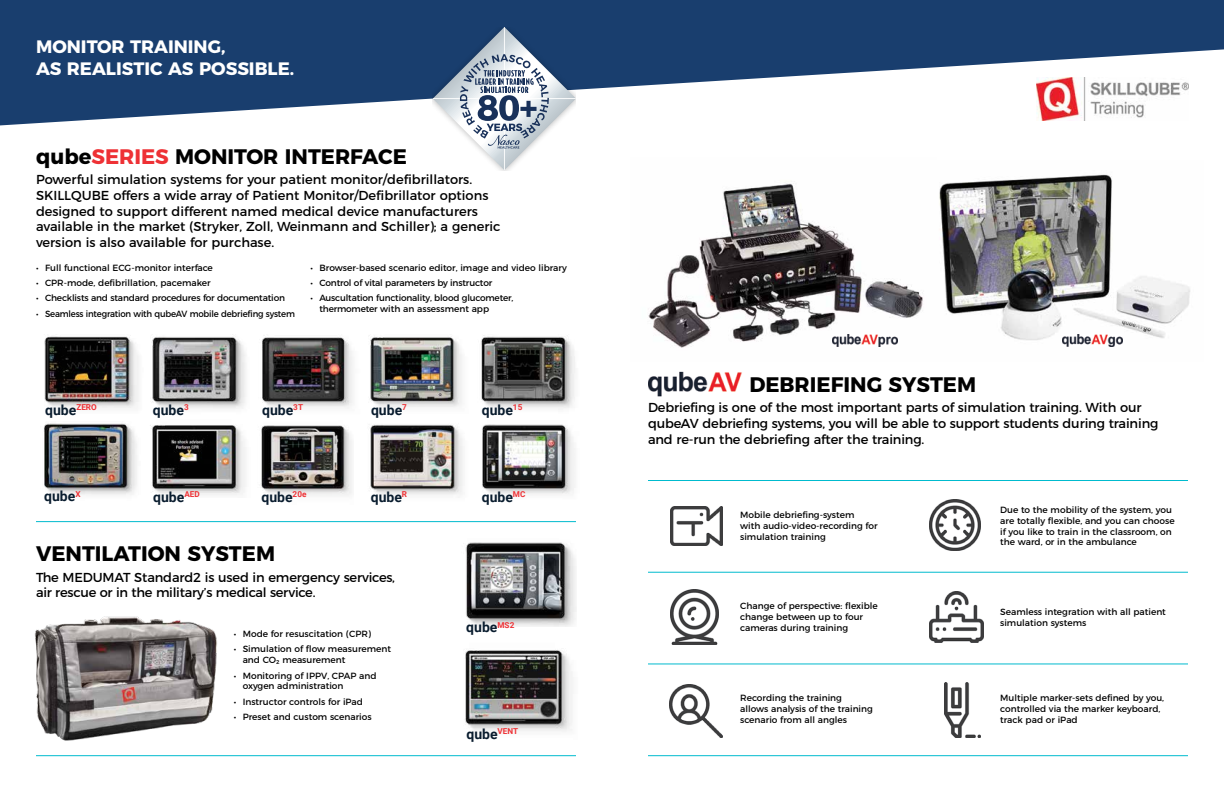
<style>
.page{position:relative;width:1224px;height:792px;background:#fff}
.page>*{position:absolute;margin:0;border:0;box-sizing:border-box;transform-origin:0 0}
.t1{font:700 21px "Montserrat";color:#000}
.t2{font:700 18px/21.6px "Montserrat";color:#fff}
.t3{font:700 14px "Roboto";color:#091c2e}
.t4{font:13px/15.6px "Montserrat";letter-spacing:-.01em;color:#000}
.t5{font:9px/10.8px "Montserrat";color:#000}
.t6{font:9px/10.8px "Montserrat";letter-spacing:-.02em;color:#000}
.t7{font:9px "Montserrat";letter-spacing:-.02em;color:#000;scale:.95 1}
.s1{color:#ee3135}
</style>
<div class="page">
<img style="left:34px;top:616px;width:183px;height:125px">
<svg style="left:0;top:0;width:1224px;height:125px;fill:#193e6e"></svg>
<img style="left:648px;top:372px;width:94px;height:25px">
<img style="left:465px;top:542px;width:111px;height:84px">
<img style="left:939px;top:174px;width:251px;height:173px">
<img style="left:648px;top:183px;width:275px;height:165px">
<hr style="left:36px;top:521px;width:540px;height:1px;background:#00bbce">
<hr style="left:648px;top:755px;width:540px;height:1px;background:#00bbce">
<hr style="left:36px;top:755px;width:540px;height:1px;background:#00bbce">
<hr style="left:648px;top:663px;width:540px;height:1px;background:#00bbce">
<hr style="left:648px;top:572px;width:540px;height:1px;background:#00bbce">
<hr style="left:648px;top:480px;width:540px;height:1px;background:#00bbce">
<img style="left:832px;top:334px;width:65px;height:12px">
<img style="left:1063px;top:334px;width:60px;height:12px">
<img style="left:670px;top:506px;width:53px;height:40px">
<img style="left:929px;top:500px;width:51px;height:51px">
<img style="left:671px;top:590px;width:47px;height:54px">
<img style="left:929px;top:592px;width:55px;height:51px">
<img style="left:669px;top:684px;width:53px;height:53px">
<img style="left:945px;top:683px;width:35px;height:54px">
<img style="left:1036px;top:78px;width:153px;height:42px">
<img style="left:435px;top:626px;width:141px;height:131px">
<img style="left:44px;top:336px;width:95px;height:72px">
<img style="left:152px;top:336px;width:94px;height:73px">
<img style="left:262px;top:337px;width:91px;height:71px">
<img style="left:370px;top:336px;width:92px;height:72px">
<img style="left:481px;top:335px;width:94px;height:74px">
<img style="left:150px;top:425px;width:95px;height:70px">
<img style="left:261px;top:425px;width:91px;height:71px">
<img style="left:370px;top:424px;width:93px;height:71px">
<img style="left:482px;top:424px;width:93px;height:71px">
<img style="left:44px;top:423px;width:93px;height:72px">
<svg style="left:433px;top:27px;width:143px;height:143px"></svg>
<h2 class="t2" style="left:36px;top:35px;width:260px">MONITOR TRAINING,<br>AS REALISTIC AS POSSIBLE.</h2>
<h1 class="t1" style="left:36px;top:140px;width:372px">qube<span class="s1">SERIES</span> MONITOR INTERFACE</h1>
<p class="t4" style="left:36px;top:171px;width:466px">Powerful simulation systems for your patient monitor/defibrillators.<br>SKILLQUBE offers a wide array of Patient Monitor/Defibrillator options designed to support different named medical device manufacturers available in the market (Stryker, Zoll, Weinmann and Schiller); a generic version is also available for purchase.</p>
<p class="t5" style="left:36px;top:261px;width:178px">• Full functional ECG-monitor interface</p>
<p class="t5" style="left:36px;top:277px;width:176px">• CPR-mode, defibrillation, pacemaker</p>
<p class="t6" style="left:36px;top:292px;width:251px">• Checklists and standard procedures for documentation</p>
<p class="t7" style="left:36px;top:306px;width:274px">• Seamless integration with qubeAV mobile debriefing system</p>
<p class="t5" style="left:310px;top:261px;width:258px">• Browser-based scenario editor, image and video library</p>
<p class="t6" style="left:310px;top:277px;width:183px">• Control of vital parameters by instructor</p>
<p class="t6" style="left:320px;top:292px;width:195px;text-indent:-9px">• Auscultation functionality, blood glucometer, thermometer with an assessment app</p>
<h3 class="t3" style="left:45px;top:400px;width:53px">qube<sup>ZERO</sup></h3>
<h3 class="t3" style="left:153px;top:400px;width:37px">qube<sup>3</sup></h3>
<h3 class="t3" style="left:262px;top:400px;width:42px">qube<sup>3T</sup></h3>
<h3 class="t3" style="left:371px;top:400px;width:37px">qube<sup>7</sup></h3>
<h3 class="t3" style="left:482px;top:400px;width:42px">qube<sup>15</sup></h3>
<h3 class="t3" style="left:44px;top:487px;width:38px">qube<sup>X</sup></h3>
<h3 class="t3" style="left:153px;top:487px;width:48px">qube<sup>AED</sup></h3>
<h3 class="t3" style="left:261px;top:487px;width:46px">qube<sup>20e</sup></h3>
<h3 class="t3" style="left:371px;top:487px;width:38px">qube<sup>R</sup></h3>
<h3 class="t3" style="left:482px;top:487px;width:45px">qube<sup>MC</sup></h3>
<h1 class="t1" style="left:36px;top:537px;width:241px">VENTILATION SYSTEM</h1>
<h3 class="t4" style="left:36px;top:568px;width:361px">The MEDUMAT Standard2 is used in emergency services, air rescue or in the military’s medical service.</h3>
<p class="t5" style="left:234px;top:628px;width:139px">• Mode for resuscitation (CPR)</p>
<p class="t5" style="left:243px;top:643px;width:150px;text-indent:-9px">• Simulation of flow measurement and CO₂ measurement</p>
<p class="t5" style="left:243px;top:669px;width:135px;text-indent:-9px">• Monitoring of IPPV, CPAP and oxygen administration</p>
<p class="t5" style="left:234px;top:695px;width:131px">• Instructor controls for iPad</p>
<p class="t5" style="left:234px;top:711px;width:139px">• Preset and custom scenarios</p>
<h3 class="t3" style="left:466px;top:617px;width:50px">qube<sup>MS2</sup></h3>
<h3 class="t3" style="left:466px;top:724px;width:53px">qube<sup>VENT</sup></h3>
<h1 class="t1" style="left:749px;top:368px;width:228px">DEBRIEFING SYSTEM</h1>
<h3 class="t4" style="left:648px;top:399px;width:512px">Debriefing is one of the most important parts of simulation training. With our qubeAV debriefing systems, you will be able to support students during training and re-run the debriefing after the training.</h3>
<p class="t5" style="left:740px;top:509px;width:139px">Mobile debriefing-system<br>with audio-video-recording for simulation training</p>
<p class="t5" style="left:1000px;top:504px;width:176px">Due to the mobility of the system, you are totally flexible, and you can choose if you like to train in the classroom, on the ward, or in the ambulance</p>
<p class="t5" style="left:740px;top:600px;width:139px">Change of perspective: flexible change between up to four cameras during training</p>
<p class="t5" style="left:1000px;top:605px;width:167px">Seamless integration with all patient simulation systems</p>
<p class="t5" style="left:740px;top:692px;width:134px">Recording the training<br>allows analysis of the training scenario from all angles</p>
<p class="t5" style="left:1000px;top:692px;width:166px">Multiple marker-sets defined by you, controlled via the marker keyboard, track pad or iPad</p>
</div>
